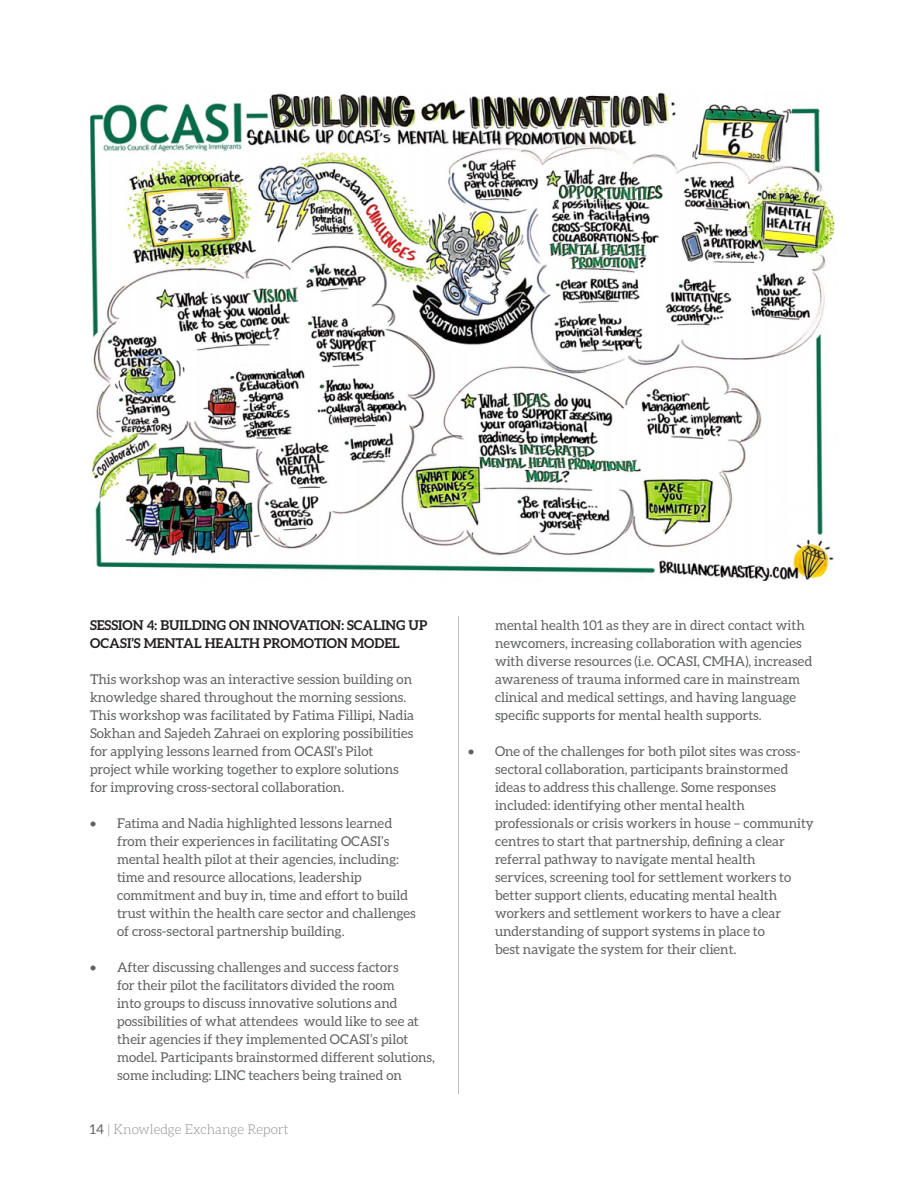
<style>
.page{position:relative;width:918px;height:1188px;background:#fff}
.page>*{position:absolute;margin:0;border:0;box-sizing:border-box;transform-origin:0 0}
.Paragraph{font:13.5px/18px "Aleo";color:#5f6161}
.Bio_Role{font:700 13.5px/18px "Aleo";color:#231f20}
.t1{font:300 13.5px "Aleo";color:#8f8d8d}
.s1{font-weight:400;color:#5f6161}
</style>
<div class="page">
<img style="left:90px;top:92px;width:745px;height:488px">
<hr style="left:459px;top:616px;width:1px;height:478px;background:#bcbdc0">
<p class="Bio_Role" style="left:90px;top:616px;width:339px">SESSION 4: BUILDING ON INNOVATION: SCALING UP<br>OCASI’S MENTAL HEALTH PROMOTION MODEL</p>
<p class="Paragraph" style="left:90px;top:670px;width:326px">This workshop was an interactive session building on knowledge shared throughout the morning sessions.<br>This workshop was facilitated by Fatima Fillipi, Nadia Sokhan and Sajedeh Zahraei on exploring possibilities for applying lessons learned from OCASI’s Pilot project while working together to explore solutions for improving cross-sectoral collaboration.</p>
<p class="Paragraph" style="left:117px;top:814px;width:300px;text-indent:-27px">• Fatima and Nadia highlighted lessons learned from their experiences in facilitating OCASI’s mental health pilot at their agencies, including: time and resource allocations, leadership commitment and buy in, time and effort to build trust within the health care sector and challenges of cross-sectoral partnership building.</p>
<p class="Paragraph" style="left:117px;top:958px;width:319px;text-indent:-27px">• After discussing challenges and success factors<br>for their pilot the facilitators divided the room<br>into groups to discuss innovative solutions and possibilities of what attendees would like to see at their agencies if they implemented OCASI’s pilot model. Participants brainstormed different solutions, some including: LINC teachers being trained on</p>
<p class="t1" style="left:90px;top:1122px;width:200px"><span class="s1">14</span> | Knowledge Exchange Report</p>
<p class="Paragraph" style="left:495px;top:616px;width:319px">mental health 101 as they are in direct contact with newcomers, increasing collaboration with agencies with diverse resources (i.e. OCASI, CMHA), increased awareness of trauma informed care in mainstream clinical and medical settings, and having language specific supports for mental health supports.</p>
<p class="Paragraph" style="left:495px;top:742px;width:320px;text-indent:-27px">• One of the challenges for both pilot sites was cross&shy;sectoral collaboration, participants brainstormed ideas to address this challenge. Some responses included: identifying other mental health professionals or crisis workers in house – community centres to start that partnership, defining a clear referral pathway to navigate mental health<br>services, screening tool for settlement workers to better support clients, educating mental health workers and settlement workers to have a clear understanding of support systems in place to<br>best navigate the system for their client.</p>
</div>
